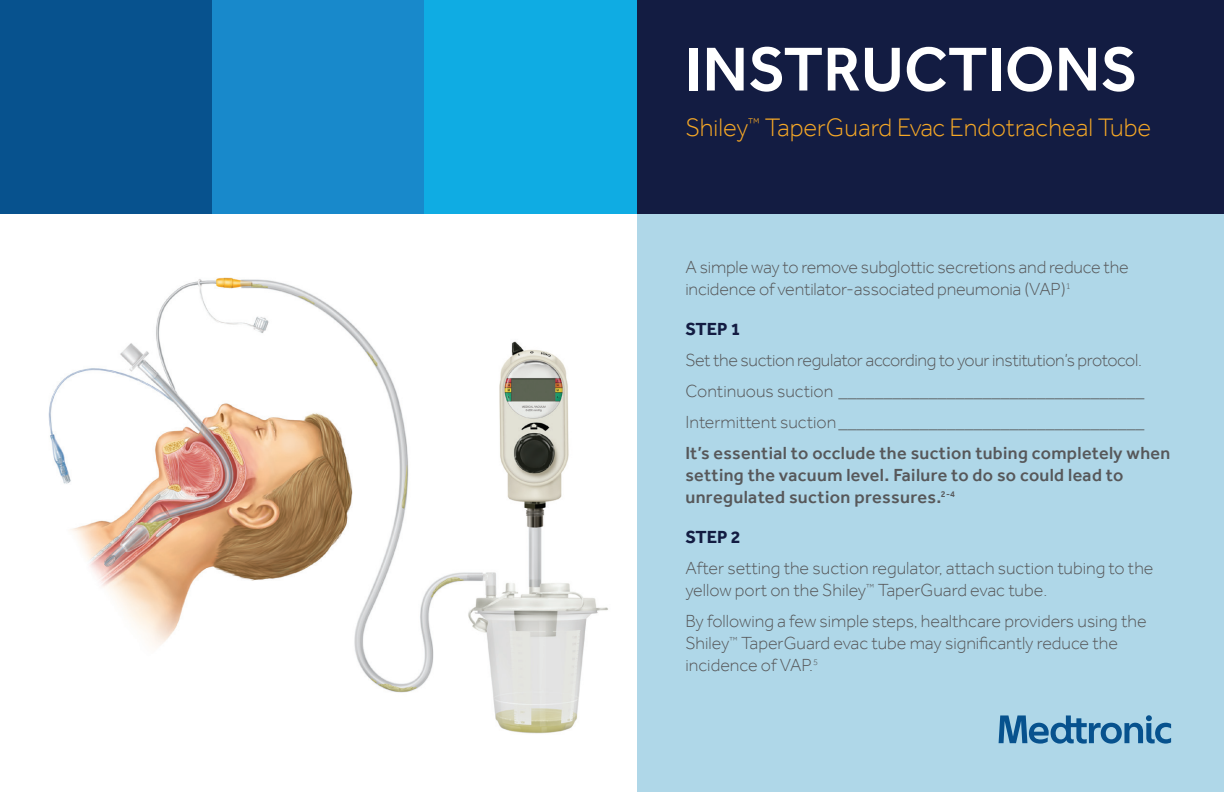
<style>
.page{position:relative;width:1224px;height:792px;background:#fff}
.page>*{position:absolute;margin:0;border:0;box-sizing:border-box;transform-origin:0 0}
.t1{font:500 64px "Effra";color:#fff}
.t2{font:300 26px "Effra";color:#f6a826}
.t3{font:300 18px/22px "Effra";letter-spacing:-.01em;color:#57585a}
.t4{font:500 18px/22px "Effra";letter-spacing:.02em;color:#57585a}
.t5{font:700 18px "Effra";color:#131c42}
</style>
<div class="page">
<div style="left:637px;top:213px;width:587px;height:579px;background:#afd7e8"></div>
<img style="left:48px;top:277px;width:560px;height:457px">
<svg style="left:999px;top:715px;width:172px;height:29px"></svg>
<div style="left:637px;top:0;width:587px;height:213px;background:#131c42"></div>
<div style="left:0;top:0;width:212px;height:213px;background:#07528e"></div>
<div style="left:212px;top:0;width:213px;height:213px;background:#1889cb"></div>
<div style="left:425px;top:0;width:212px;height:213px;background:#0face3"></div>
<p class="t1" style="left:685px;top:31px;width:454px">INSTRUCTIONS</p>
<p class="t2" style="left:685px;top:112px;width:467px">Shiley<sup>™</sup> TaperGuard Evac Endotracheal Tube</p>
<p class="t3" style="left:685px;top:256px;width:445px">A simple way to remove subglottic secretions and reduce the incidence of ventilator-associated pneumonia (VAP)<sup>1</sup></p>
<p class="t5" style="left:685px;top:318px;width:57px">STEP 1</p>
<p class="t3" style="left:685px;top:349px;width:458px">Set the suction regulator according to your institution’s protocol.</p>
<p class="t3" style="left:685px;top:380px;width:460px">Continuous suction __________________________________</p>
<p class="t3" style="left:685px;top:411px;width:460px">Intermittent suction__________________________________</p>
<p class="t4" style="left:685px;top:442px;width:486px">It’s essential to occlude the suction tubing completely when setting the vacuum level. Failure to do so could lead to unregulated suction pressures.<sup>2-4</sup></p>
<p class="t5" style="left:685px;top:526px;width:57px">STEP 2</p>
<p class="t3" style="left:685px;top:557px;width:470px">After setting the suction regulator, attach suction tubing to the yellow port on the Shiley<sup>™</sup> TaperGuard evac tube.</p>
<p class="t3" style="left:685px;top:610px;width:463px">By following a few simple steps, healthcare providers using the<br>Shiley<sup>™</sup> TaperGuard evac tube may significantly reduce the incidence of VAP.<sup>5</sup></p>
</div>
